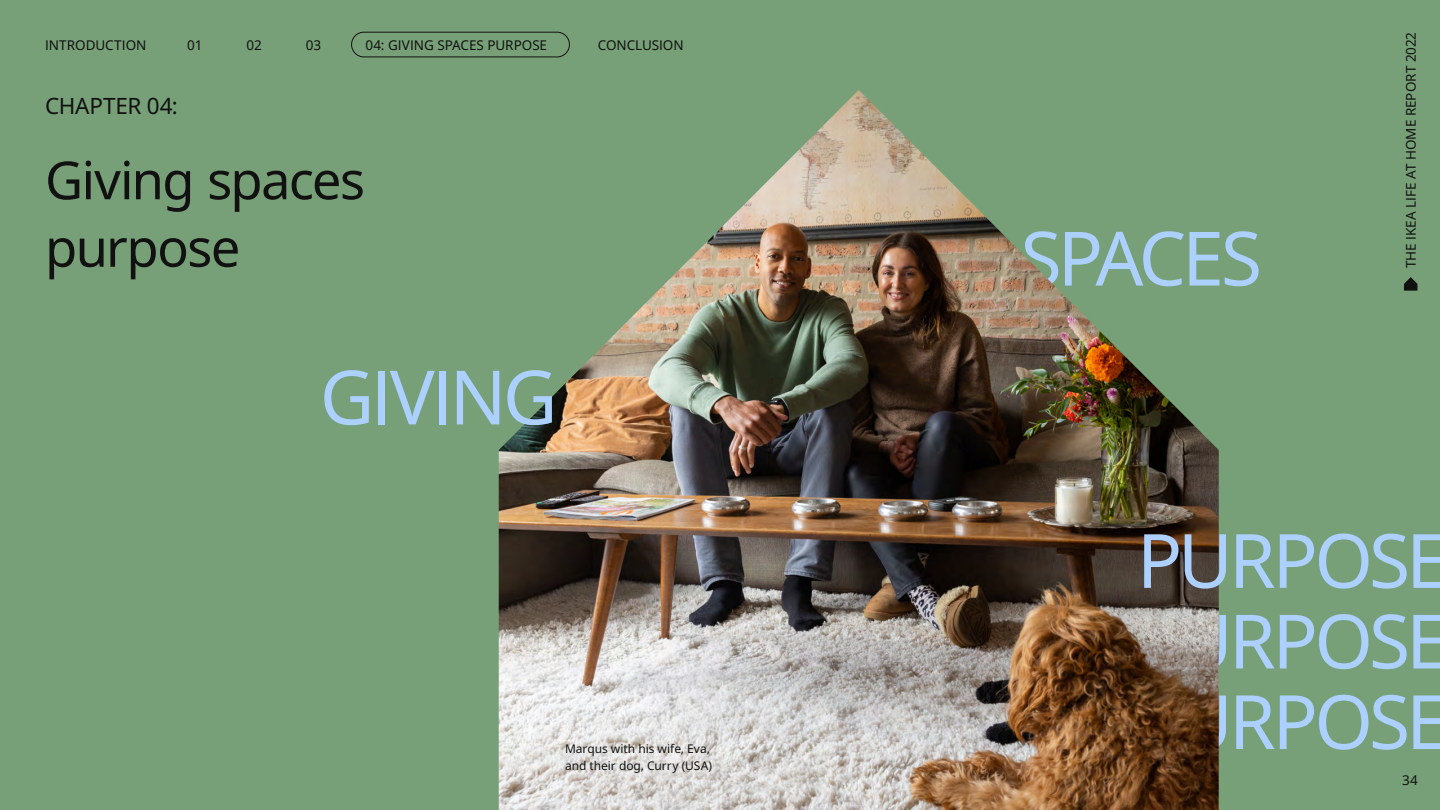
<style>
.page{position:relative;width:1440px;height:810px;background:#78a078}
.page>*{position:absolute;margin:0;border:0;box-sizing:border-box;transform-origin:0 0}
.t1{font:75px "Noto IKEA Latin";letter-spacing:-.05em;color:#acd0ff}
.Chapter_title{font:52.5px/67.5px "Noto IKEA Latin";letter-spacing:-.03em;color:#111}
.Highlight{font:22.5px "Noto IKEA Latin";letter-spacing:-.005em;color:#111}
.t2{font:13.5px "Noto IKEA Latin";letter-spacing:-.005em;color:#111}
.Body_small{font:12px/17.2px "Noto IKEA Latin";letter-spacing:-.005em;color:#111}
</style>
<div class="page">
<img style="left:499px;top:90px;width:720px;height:720px">
<svg style="left:1404px;top:277px;width:13px;height:14px"></svg>
<div style="left:351px;top:32px;width:219px;height:25px;border:1px solid #111;border-radius:12px"></div>
<p class="t2" style="left:45px;top:35px;width:103px">INTRODUCTION</p>
<p class="t2" style="left:187px;top:35px;width:17px">01</p>
<p class="t2" style="left:247px;top:35px;width:17px">02</p>
<p class="t2" style="left:306px;top:35px;width:17px">03</p>
<p class="t2" style="left:365px;top:35px;width:183px">04: GIVING SPACES PURPOSE</p>
<p class="t2" style="left:598px;top:35px;width:87px">CONCLUSION</p>
<p class="Highlight" style="left:45px;top:90px;width:135px">CHAPTER 04:</p>
<p class="Chapter_title" style="left:45px;top:145px;width:322px">Giving spaces purpose</p>
<p class="t1" style="left:320px;top:344px;width:239px">GIVING</p>
<p class="Body_small" style="left:565px;top:739px;width:148px">Marqus with his wife, Eva, and their dog, Curry (USA)</p>
<p class="t1" style="left:1021px;top:206px;width:243px">SPACES</p>
<p class="t2" style="left:1401px;top:268px;width:238px;rotate:-90deg">THE IKEA LIFE AT HOME REPORT 2022</p>
<p class="t1" style="left:1137px;top:508px;width:312px">PURPOSE</p>
<p class="t1" style="left:1137px;top:588px;width:312px">PURPOSE</p>
<p class="t1" style="left:1137px;top:669px;width:312px">PURPOSE</p>
<p class="t2" style="left:1402px;top:771px;width:17px">34</p>
</div>
